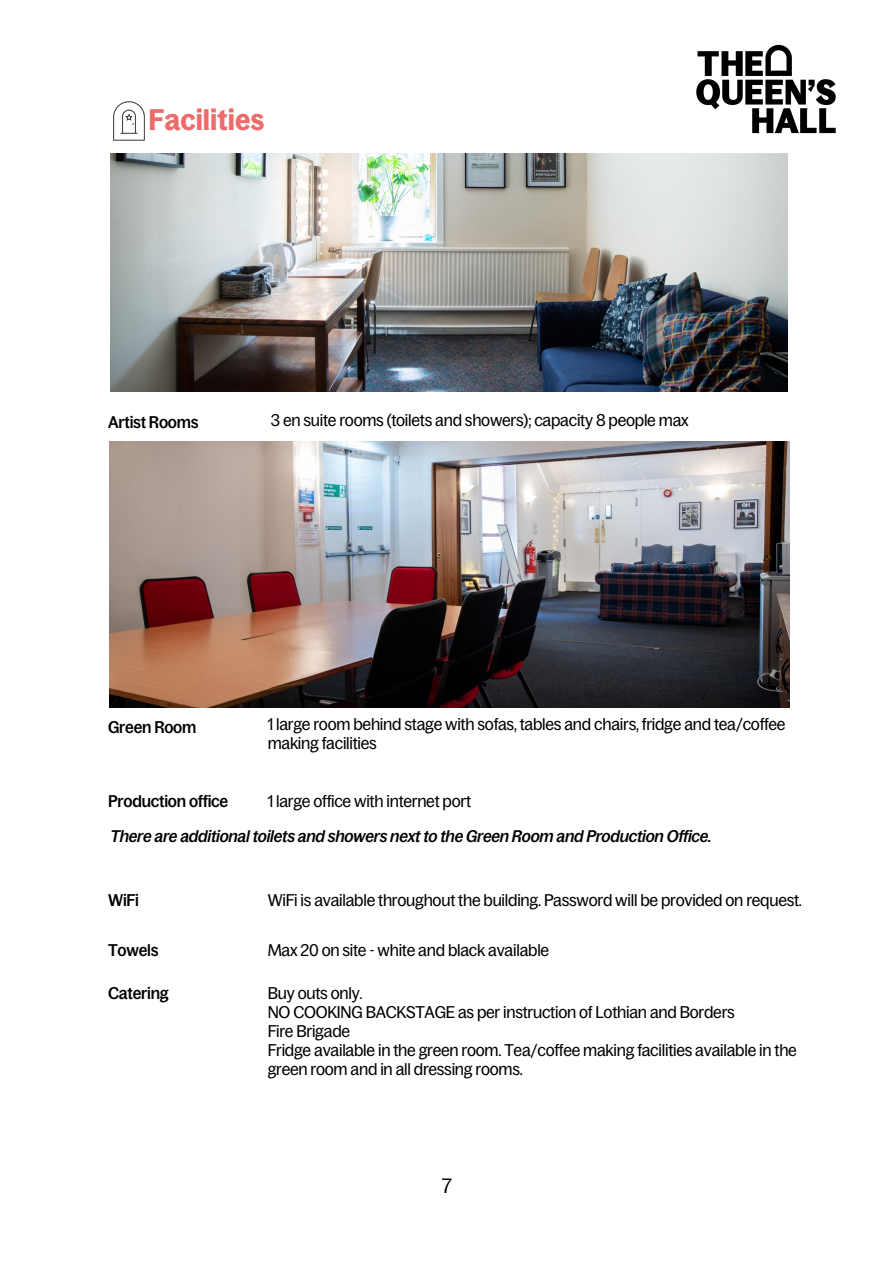
<style>
.page{position:relative;width:894px;height:1264px;background:#fff}
.page>*{position:absolute;margin:0;border:0;box-sizing:border-box;transform-origin:0 0}
.t1{font:600 29.1px "Bagoss Condensed";color:#ed6b6a}
.t2{font:20.25px "Bagoss Condensed";color:#000}
.t3{font:16.5px/19.2px "Bagoss Condensed";letter-spacing:-.015em;color:#000}
.t4{font:italic 500 16.5px "Bagoss Condensed";letter-spacing:-.015em;color:#000}
.t5{font:500 16.5px "Bagoss Condensed";letter-spacing:-.015em;color:#000}
</style>
<div class="page">
<img style="left:110px;top:154px;width:677px;height:237px">
<img style="left:696px;top:44px;width:140px;height:90px">
<img style="left:113px;top:101px;width:32px;height:40px">
<img style="left:109px;top:442px;width:680px;height:265px">
<h1 class="t1" style="left:148px;top:103px;width:118px">Facilities</h1>
<p class="t5" style="left:108px;top:413px;width:92px">Artist Rooms</p>
<p class="t3" style="left:271px;top:411px;width:419px">3 en suite rooms (toilets and showers); capacity 8 people max</p>
<p class="t5" style="left:108px;top:717px;width:90px">Green Room</p>
<p class="t5" style="left:108px;top:792px;width:122px">Production office</p>
<p class="t3" style="left:268px;top:714px;width:519px">1 large room behind stage with sofas, tables and chairs, fridge and tea/coffee making facilities</p>
<p class="t3" style="left:268px;top:791px;width:205px">1 large office with internet port</p>
<p class="t4" style="left:110px;top:827px;width:602px">There are additional toilets and showers next to the Green Room and Production Office.</p>
<p class="t5" style="left:108px;top:891px;width:32px">WiFi</p>
<p class="t5" style="left:108px;top:941px;width:52px">Towels</p>
<p class="t5" style="left:108px;top:983px;width:62px">Catering</p>
<p class="t3" style="left:268px;top:890px;width:535px">WiFi is available throughout the building. Password will be provided on request.</p>
<p class="t3" style="left:268px;top:941px;width:283px">Max 20 on site - white and black available</p>
<p class="t3" style="left:268px;top:983px;width:530px">Buy outs only.<br>NO COOKING BACKSTAGE as per instruction of Lothian and Borders<br>Fire Brigade<br>Fridge available in the green room. Tea/coffee making facilities available in the green room and in all dressing rooms.</p>
<p class="t2" style="left:442px;top:1174px;width:11px">7</p>
</div>
